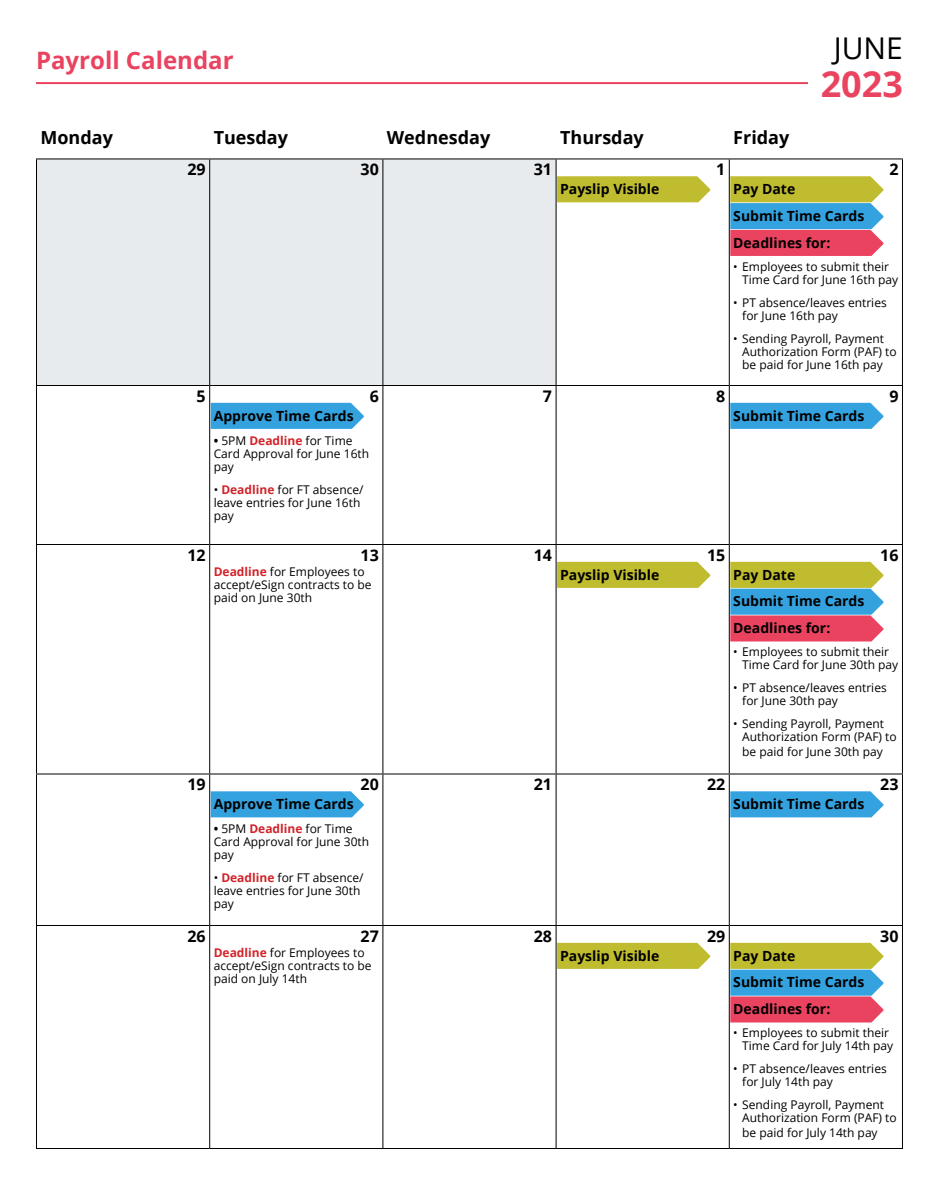
<style>
.page{position:relative;width:939px;height:1200px;background:#fff}
.page>*{position:absolute;margin:0;border:0;box-sizing:border-box;transform-origin:0 0}
.t1{font:700 36px "Open Sans";color:#ea4360}
.p-month{font:30px "Open Sans";color:#000}
.h1-header{font:700 24px "Open Sans";color:#ea4360}
.t2{font:700 18px "Open Sans";color:#000}
.t3{font:700 16px "Open Sans";color:#000}
.p-calendar_item{font:700 14px "Open Sans";color:#000}
.p-content{font:12px/13px "Open Sans";color:#000}
.s1{font-weight:700}
.s2{font-weight:700;color:#d2232a}
</style>
<div class="page">
<hr style="left:36px;top:82px;width:772px;height:2px;background:#ea4360">
<div style="left:37px;top:159px;width:518px;height:226px;background:#e7ebed"></div>
<hr style="left:36px;top:159px;width:1px;height:226px;background:#000">
<hr style="left:209px;top:159px;width:1px;height:226px;background:#000">
<hr style="left:382px;top:159px;width:1px;height:226px;background:#000">
<hr style="left:555px;top:159px;width:1px;height:226px;background:#000">
<hr style="left:728px;top:159px;width:1px;height:226px;background:#000">
<hr style="left:902px;top:159px;width:1px;height:226px;background:#000">
<hr style="left:36px;top:385px;width:174px;height:1px;background:#000">
<hr style="left:36px;top:386px;width:1px;height:158px;background:#000">
<hr style="left:210px;top:385px;width:173px;height:1px;background:#000">
<hr style="left:209px;top:386px;width:1px;height:158px;background:#000">
<hr style="left:383px;top:385px;width:173px;height:1px;background:#000">
<hr style="left:382px;top:386px;width:1px;height:158px;background:#000">
<hr style="left:556px;top:385px;width:173px;height:1px;background:#000">
<hr style="left:555px;top:386px;width:1px;height:158px;background:#000">
<hr style="left:729px;top:385px;width:174px;height:1px;background:#000">
<hr style="left:728px;top:386px;width:1px;height:158px;background:#000">
<hr style="left:902px;top:386px;width:1px;height:158px;background:#000">
<hr style="left:36px;top:544px;width:174px;height:1px;background:#000">
<hr style="left:36px;top:545px;width:1px;height:229px;background:#000">
<hr style="left:210px;top:544px;width:173px;height:1px;background:#000">
<hr style="left:209px;top:545px;width:1px;height:229px;background:#000">
<hr style="left:383px;top:544px;width:173px;height:1px;background:#000">
<hr style="left:382px;top:545px;width:1px;height:229px;background:#000">
<hr style="left:556px;top:544px;width:173px;height:1px;background:#000">
<hr style="left:555px;top:545px;width:1px;height:229px;background:#000">
<hr style="left:729px;top:544px;width:174px;height:1px;background:#000">
<hr style="left:728px;top:545px;width:1px;height:229px;background:#000">
<hr style="left:902px;top:545px;width:1px;height:229px;background:#000">
<hr style="left:36px;top:774px;width:174px;height:1px;background:#000">
<hr style="left:36px;top:774px;width:1px;height:151px;background:#000">
<hr style="left:210px;top:774px;width:173px;height:1px;background:#000">
<hr style="left:209px;top:774px;width:1px;height:151px;background:#000">
<hr style="left:383px;top:774px;width:173px;height:1px;background:#000">
<hr style="left:382px;top:774px;width:1px;height:151px;background:#000">
<hr style="left:556px;top:774px;width:173px;height:1px;background:#000">
<hr style="left:555px;top:774px;width:1px;height:151px;background:#000">
<hr style="left:729px;top:774px;width:174px;height:1px;background:#000">
<hr style="left:728px;top:774px;width:1px;height:151px;background:#000">
<hr style="left:902px;top:774px;width:1px;height:151px;background:#000">
<hr style="left:36px;top:925px;width:174px;height:1px;background:#000">
<hr style="left:36px;top:926px;width:1px;height:222px;background:#000">
<hr style="left:210px;top:925px;width:173px;height:1px;background:#000">
<hr style="left:209px;top:926px;width:1px;height:222px;background:#000">
<hr style="left:383px;top:925px;width:173px;height:1px;background:#000">
<hr style="left:382px;top:926px;width:1px;height:222px;background:#000">
<hr style="left:556px;top:925px;width:173px;height:1px;background:#000">
<hr style="left:555px;top:926px;width:1px;height:222px;background:#000">
<hr style="left:729px;top:925px;width:174px;height:1px;background:#000">
<hr style="left:728px;top:926px;width:1px;height:222px;background:#000">
<hr style="left:902px;top:926px;width:1px;height:222px;background:#000">
<hr style="left:36px;top:1148px;width:174px;height:1px;background:#000">
<hr style="left:210px;top:1148px;width:173px;height:1px;background:#000">
<hr style="left:383px;top:1148px;width:173px;height:1px;background:#000">
<hr style="left:556px;top:1148px;width:173px;height:1px;background:#000">
<hr style="left:729px;top:1148px;width:174px;height:1px;background:#000">
<hr style="left:36px;top:158px;width:174px;height:1px;background:#000101">
<hr style="left:210px;top:158px;width:173px;height:1px;background:#000101">
<hr style="left:383px;top:158px;width:173px;height:1px;background:#000101">
<hr style="left:556px;top:158px;width:173px;height:1px;background:#000101">
<hr style="left:729px;top:158px;width:174px;height:1px;background:#000101">
<svg style="left:557px;top:176px;width:153px;height:26px;background:#c2bf39"></svg>
<svg style="left:730px;top:176px;width:153px;height:80px;background:#a49181"></svg>
<svg style="left:211px;top:403px;width:153px;height:26px;background:#3ca5e0"></svg>
<svg style="left:730px;top:403px;width:153px;height:26px;background:#3ca5e0"></svg>
<svg style="left:557px;top:562px;width:153px;height:26px;background:#c2be38"></svg>
<svg style="left:730px;top:562px;width:153px;height:80px;background:#a49182"></svg>
<svg style="left:211px;top:791px;width:153px;height:26px;background:#3ea6e0"></svg>
<svg style="left:730px;top:791px;width:153px;height:26px;background:#3ea6e0"></svg>
<svg style="left:557px;top:943px;width:153px;height:26px;background:#c2be38"></svg>
<svg style="left:730px;top:943px;width:153px;height:80px;background:#a49182"></svg>
<p class="h1-header" style="left:36px;top:44px;width:199px">Payroll Calendar</p>
<p class="p-month" style="left:833px;top:28px;width:71px">JUNE</p>
<p class="t1" style="left:820px;top:58px;width:84px">2023</p>
<p class="t2" style="left:40px;top:124px;width:74px">Monday</p>
<p class="t2" style="left:214px;top:124px;width:76px">Tuesday</p>
<p class="t2" style="left:387px;top:124px;width:105px">Wednesday</p>
<p class="t2" style="left:560px;top:124px;width:85px">Thursday</p>
<p class="t2" style="left:733px;top:124px;width:58px">Friday</p>
<p class="t3" style="left:187px;top:158px;width:20px">29</p>
<p class="t3" style="left:360px;top:158px;width:20px">30</p>
<p class="t3" style="left:534px;top:158px;width:20px">31</p>
<p class="t3" style="left:716px;top:158px;width:11px">1</p>
<p class="p-calendar_item" style="left:560px;top:179px;width:101px">Payslip Visible</p>
<p class="t3" style="left:889px;top:158px;width:11px">2</p>
<p class="p-calendar_item" style="left:733px;top:179px;width:64px">Pay Date</p>
<p class="p-calendar_item" style="left:733px;top:206px;width:133px">Submit Time Cards</p>
<p class="p-calendar_item" style="left:733px;top:233px;width:98px">Deadlines for:</p>
<p class="p-content" style="left:742px;top:259px;width:157px;text-indent:-9px">• Employees to submit their<br>Time Card for June 16th pay</p>
<p class="p-content" style="left:742px;top:295px;width:146px;text-indent:-9px">• PT absence/leaves entries for June 16th pay</p>
<p class="p-content" style="left:742px;top:331px;width:156px;text-indent:-9px">• Sending Payroll, Payment<br>Authorization Form (PAF) to be paid for June 16th pay</p>
<p class="t3" style="left:196px;top:385px;width:11px">5</p>
<p class="t3" style="left:370px;top:385px;width:11px">6</p>
<p class="p-calendar_item" style="left:214px;top:406px;width:141px">Approve Time Cards</p>
<p class="p-content" style="left:214px;top:434px;width:157px"><span class="s1">•</span> 5PM <span class="s2">Deadline</span> for Time<br>Card Approval for June 16th pay</p>
<p class="p-content" style="left:214px;top:483px;width:151px">• <span class="s2">Deadline</span> for FT absence/ leave entries for June 16th pay</p>
<p class="t3" style="left:187px;top:544px;width:20px">12</p>
<p class="t3" style="left:360px;top:544px;width:20px">13</p>
<p class="p-content" style="left:214px;top:565px;width:159px"><span class="s2">Deadline</span> for Employees to accept/eSign contracts to be paid on June 30th</p>
<p class="t3" style="left:187px;top:773px;width:20px">19</p>
<p class="t3" style="left:360px;top:773px;width:20px">20</p>
<p class="p-calendar_item" style="left:214px;top:794px;width:141px">Approve Time Cards</p>
<p class="p-content" style="left:214px;top:822px;width:157px"><span class="s1">•</span> 5PM <span class="s2">Deadline</span> for Time<br>Card Approval for June 30th pay</p>
<p class="p-content" style="left:214px;top:871px;width:151px">• <span class="s2">Deadline</span> for FT absence/ leave entries for June 30th pay</p>
<p class="t3" style="left:187px;top:925px;width:20px">26</p>
<p class="t3" style="left:360px;top:925px;width:20px">27</p>
<p class="p-content" style="left:214px;top:946px;width:159px"><span class="s2">Deadline</span> for Employees to accept/eSign contracts to be paid on July 14th</p>
<p class="t3" style="left:543px;top:385px;width:11px">7</p>
<p class="t3" style="left:716px;top:385px;width:11px">8</p>
<p class="t3" style="left:889px;top:385px;width:11px">9</p>
<p class="p-calendar_item" style="left:733px;top:406px;width:133px">Submit Time Cards</p>
<p class="t3" style="left:534px;top:544px;width:20px">14</p>
<p class="t3" style="left:707px;top:544px;width:20px">15</p>
<p class="p-calendar_item" style="left:560px;top:565px;width:101px">Payslip Visible</p>
<p class="t3" style="left:880px;top:544px;width:20px">16</p>
<p class="p-calendar_item" style="left:733px;top:565px;width:64px">Pay Date</p>
<p class="p-calendar_item" style="left:733px;top:591px;width:133px">Submit Time Cards</p>
<p class="p-calendar_item" style="left:733px;top:618px;width:98px">Deadlines for:</p>
<p class="p-content" style="left:742px;top:645px;width:157px;text-indent:-9px">• Employees to submit their<br>Time Card for June 30th pay</p>
<p class="p-content" style="left:742px;top:681px;width:146px;text-indent:-9px">• PT absence/leaves entries for June 30th pay</p>
<p class="p-content" style="left:742px;top:717px;width:156px;text-indent:-9px">• Sending Payroll, Payment<br>Authorization Form (PAF) to</p>
<p class="p-content" style="left:742px;top:744px;width:142px">be paid for June 30th pay</p>
<p class="t3" style="left:534px;top:773px;width:20px">21</p>
<p class="t3" style="left:707px;top:773px;width:20px">22</p>
<p class="t3" style="left:880px;top:773px;width:20px">23</p>
<p class="p-calendar_item" style="left:733px;top:794px;width:133px">Submit Time Cards</p>
<p class="t3" style="left:534px;top:925px;width:20px">28</p>
<p class="t3" style="left:707px;top:925px;width:20px">29</p>
<p class="p-calendar_item" style="left:560px;top:946px;width:101px">Payslip Visible</p>
<p class="t3" style="left:880px;top:925px;width:20px">30</p>
<p class="p-calendar_item" style="left:733px;top:946px;width:64px">Pay Date</p>
<p class="p-calendar_item" style="left:733px;top:972px;width:133px">Submit Time Cards</p>
<p class="p-calendar_item" style="left:733px;top:999px;width:98px">Deadlines for:</p>
<p class="p-content" style="left:742px;top:1026px;width:152px;text-indent:-9px">• Employees to submit their<br>Time Card for July 14th pay</p>
<p class="p-content" style="left:742px;top:1062px;width:146px;text-indent:-9px">• PT absence/leaves entries for July 14th pay</p>
<p class="p-content" style="left:742px;top:1098px;width:156px;text-indent:-9px">• Sending Payroll, Payment<br>Authorization Form (PAF) to</p>
<p class="p-content" style="left:742px;top:1125px;width:137px">be paid for July 14th pay</p>
</div>
